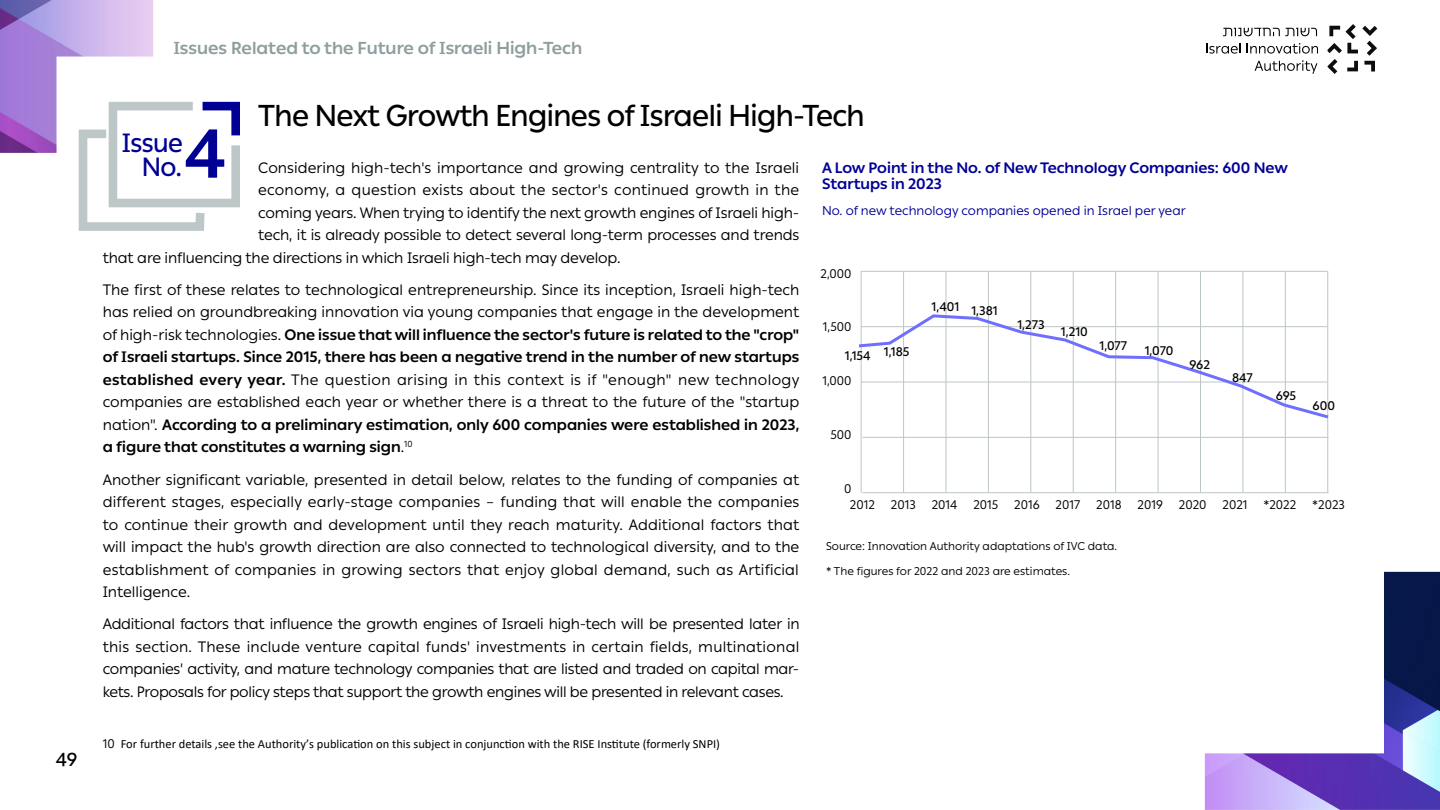
<style>
.page{position:relative;width:1440px;height:810px;background:#fff}
.page>*{position:absolute;margin:0;border:0;box-sizing:border-box;transform-origin:0 0}
.t1{font:700 67.5px "Ping HL";color:#000095}
.כותרת_פרק_אנגלית{font:500 30px "Ping HL";letter-spacing:-.02em;color:#000;scale:.96 1}
.t2{font:500 26.25px "Ping HL";letter-spacing:-.02em;color:#000095;scale:.95 1}
.t3{font:500 18.75px "Ping HL";color:#000}
.t4{font:700 17.25px "Ping HL";color:#8e9e9e}
.טקסט_אנגלית{font:15px/22.5px "Ping HL";letter-spacing:-.01em;color:#000}
.כותרת_אינפו_אנגלית{font:700 15px/16.5px "Ping HL";color:#000095}
.משנה_אינפו_אנגל{font:12.75px "Ping HL";color:#000095}
.הערות_שוליים{font:12.45px "Calibri";color:#000}
.הערות_שוליים-2{font:12.45px "Ping HL";color:#000}
.t5{font:500 12.45px "Ping HL";color:#000}
.מקור_אנגלית{font:11.25px "Ping HL";color:#000}
.טקסט_אנגלית-2{font:8.77px "Ping HL";color:#000}
.s1{font-weight:700}
</style>
<div class="page">
<img style="left:1205px;top:572px;width:235px;height:238px">
<svg style="left:1328px;top:24px;width:49px;height:50px"></svg>
<svg style="left:1223px;top:28px;width:94px;height:8px"></svg>
<svg style="left:1206px;top:44px;width:35px;height:10px"></svg>
<svg style="left:1247px;top:43px;width:71px;height:11px"></svg>
<svg style="left:1255px;top:60px;width:62px;height:14px"></svg>
<hr style="left:862px;top:493px;width:467px;height:1px;background:#bdc6c6">
<hr style="left:862px;top:437px;width:467px;height:1px;background:#bdc6c6">
<hr style="left:861px;top:271px;width:1px;height:222px;background:#bdc6c6">
<hr style="left:903px;top:271px;width:1px;height:222px;background:#bdc6c6">
<hr style="left:1115px;top:271px;width:1px;height:222px;background:#bdc6c6">
<hr style="left:1243px;top:271px;width:1px;height:222px;background:#bdc6c6">
<hr style="left:1328px;top:271px;width:1px;height:222px;background:#bdc6c6">
<hr style="left:861px;top:271px;width:466px;height:1px;background:#bdc6c6">
<hr style="left:946px;top:271px;width:1px;height:222px;background:#bdc6c6">
<hr style="left:988px;top:271px;width:1px;height:222px;background:#bdc6c6">
<hr style="left:1031px;top:271px;width:1px;height:222px;background:#bdc6c6">
<hr style="left:1073px;top:271px;width:1px;height:222px;background:#bdc6c6">
<hr style="left:1158px;top:271px;width:1px;height:222px;background:#bdc6c6">
<hr style="left:1200px;top:271px;width:1px;height:222px;background:#bdc6c6">
<hr style="left:1285px;top:271px;width:1px;height:222px;background:#bdc6c6">
<svg style="left:860px;top:313px;width:468px;height:108px"></svg>
<svg style="left:0;top:0;width:240px;height:231px"></svg>
<p class="t3" style="left:56px;top:746px;width:23px">49</p>
<p class="t4" style="left:173px;top:35px;width:410px">Issues Related to the Future of Israeli High-Tech</p>
<p class="כותרת_פרק_אנגלית" style="left:258px;top:92px;width:633px">The Next Growth Engines of Israeli High-Tech</p>
<p class="t2" style="left:122px;top:123px;width:66px">Issue</p>
<p class="t1" style="left:184px;top:101px;width:44px">4</p>
<p class="t2" style="left:142px;top:147px;width:44px">No.</p>
<p class="כותרת_אינפו_אנגלית" style="left:822px;top:158px;width:467px">A Low Point in the No. of New Technology Companies: 600 New<br>Startups in 2023</p>
<p class="משנה_אינפו_אנגל" style="left:822px;top:201px;width:365px">No. of new technology companies opened in Israel per year</p>
<p class="טקסט_אנגלית" style="left:258px;top:156px;width:543px">Considering high-tech s' importance and growing centrality to the Israeli economy a, question exists about the sector s' continued growth in the</p>
<p class="טקסט_אנגלית" style="left:258px;top:223px;width:543px">tech it, is already possible to detect several long-term processes and trends</p>
<p class="טקסט_אנגלית" style="left:258px;top:201px;width:543px">coming years. When trying to identify the next growth engines of Israeli high-</p>
<p class="טקסט_אנגלית" style="left:103px;top:246px;width:519px">that are influencing the directions in which Israeli high-tech may develop.</p>
<p class="טקסט_אנגלית" style="left:103px;top:278px;width:698px;text-align:justify">The first of these relates to technological entrepreneurship. Since its inception, Israeli high-tech has relied on groundbreaking innovation via young companies that engage in the development of high-risk technologies. <span class="s1">One issue that will influence the sector s' future is related to the "crop" of Israeli startups. Since 2015, there has been a negative trend in the number of new startups established every year.</span> The question arising in this context is if "enough" new technology companies are established each year or whether there is a threat to the future of the "startup nation ." <span class="s1">According to a preliminary estimation, only 600 companies were established in 2023, a figure that constitutes a warning sign</span>.</p>
<p class="הערות_שוליים-2" style="left:821px;top:264px;width:32px">2,000</p>
<p class="t5" style="left:932px;top:297px;width:29px">1,401</p>
<p class="t5" style="left:971px;top:301px;width:28px">1,381</p>
<p class="t5" style="left:1017px;top:315px;width:29px">1,273</p>
<p class="הערות_שוליים-2" style="left:823px;top:318px;width:30px">1,500</p>
<p class="t5" style="left:1061px;top:323px;width:28px">1,210</p>
<p class="t5" style="left:1100px;top:337px;width:29px">1,077</p>
<p class="t5" style="left:1145px;top:342px;width:30px">1,070</p>
<p class="t5" style="left:845px;top:346px;width:28px">1,154</p>
<p class="t5" style="left:884px;top:342px;width:27px">1,185</p>
<p class="t5" style="left:1189px;top:355px;width:22px">962</p>
<p class="t5" style="left:1232px;top:368px;width:22px">847</p>
<p class="הערות_שוליים-2" style="left:822px;top:372px;width:31px">1,000</p>
<p class="t5" style="left:1276px;top:386px;width:22px">695</p>
<p class="הערות_שוליים-2" style="left:830px;top:425px;width:23px">500</p>
<p class="טקסט_אנגלית-2" style="left:404px;top:438px;width:10px">10</p>
<p class="טקסט_אנגלית" style="left:103px;top:468px;width:698px;text-align:justify">Another significant variable, presented in detail below, relates to the funding of companies at different stages, especially early-stage companies – funding that will enable the companies to continue their growth and development until they reach maturity. Additional factors that will impact the hub s' growth direction are also connected to technological diversity, and to the establishment of companies in growing sectors that enjoy global demand, such as Artificial Intelligence.</p>
<p class="טקסט_אנגלית" style="left:103px;top:612px;width:698px">Additional factors that influence the growth engines of Israeli high-tech will be presented later in this section. These include venture capital funds' investments in certain fields, multinational</p>
<p class="טקסט_אנגלית" style="left:103px;top:680px;width:683px">kets. Proposals for policy steps that support the growth engines will be presented in relevant cases.</p>
<p class="הערות_שוליים-2" style="left:844px;top:479px;width:9px">0</p>
<p class="הערות_שוליים-2" style="left:850px;top:495px;width:26px">2012</p>
<p class="הערות_שוליים-2" style="left:891px;top:495px;width:26px">2013</p>
<p class="הערות_שוליים-2" style="left:932px;top:495px;width:27px">2014</p>
<p class="הערות_שוליים-2" style="left:973px;top:495px;width:26px">2015</p>
<p class="הערות_שוליים-2" style="left:1014px;top:495px;width:27px">2016</p>
<p class="הערות_שוליים-2" style="left:1056px;top:495px;width:26px">2017</p>
<p class="הערות_שוליים-2" style="left:1096px;top:495px;width:27px">2018</p>
<p class="הערות_שוליים-2" style="left:1138px;top:495px;width:27px">2019</p>
<p class="הערות_שוליים-2" style="left:1179px;top:495px;width:29px">2020</p>
<p class="הערות_שוליים-2" style="left:1223px;top:495px;width:26px">2021</p>
<p class="הערות_שוליים-2" style="left:1263px;top:495px;width:34px">*2022</p>
<p class="מקור_אנגלית" style="left:826px;top:538px;width:293px">Source: Innovation Authority adaptations of IVC data.</p>
<p class="מקור_אנגלית" style="left:826px;top:563px;width:245px">* The figures for 2022 and 2023 are estimates.</p>
<p class="טקסט_אנגלית" style="left:103px;top:657px;width:698px">companies' activity, and mature technology companies that are listed and traded on capital mar-</p>
<p class="הערות_שוליים-2" style="left:103px;top:734px;width:13px">10</p>
<p class="הערות_שוליים" style="left:121px;top:735px;width:599px">For further details ,see the Authority s’ publication on this subject in conjunction with the RISE Institute )formerly SNPI)</p>
<p class="t5" style="left:1313px;top:396px;width:24px">600</p>
<p class="הערות_שוליים-2" style="left:1312px;top:495px;width:34px">*2023</p>
</div>
